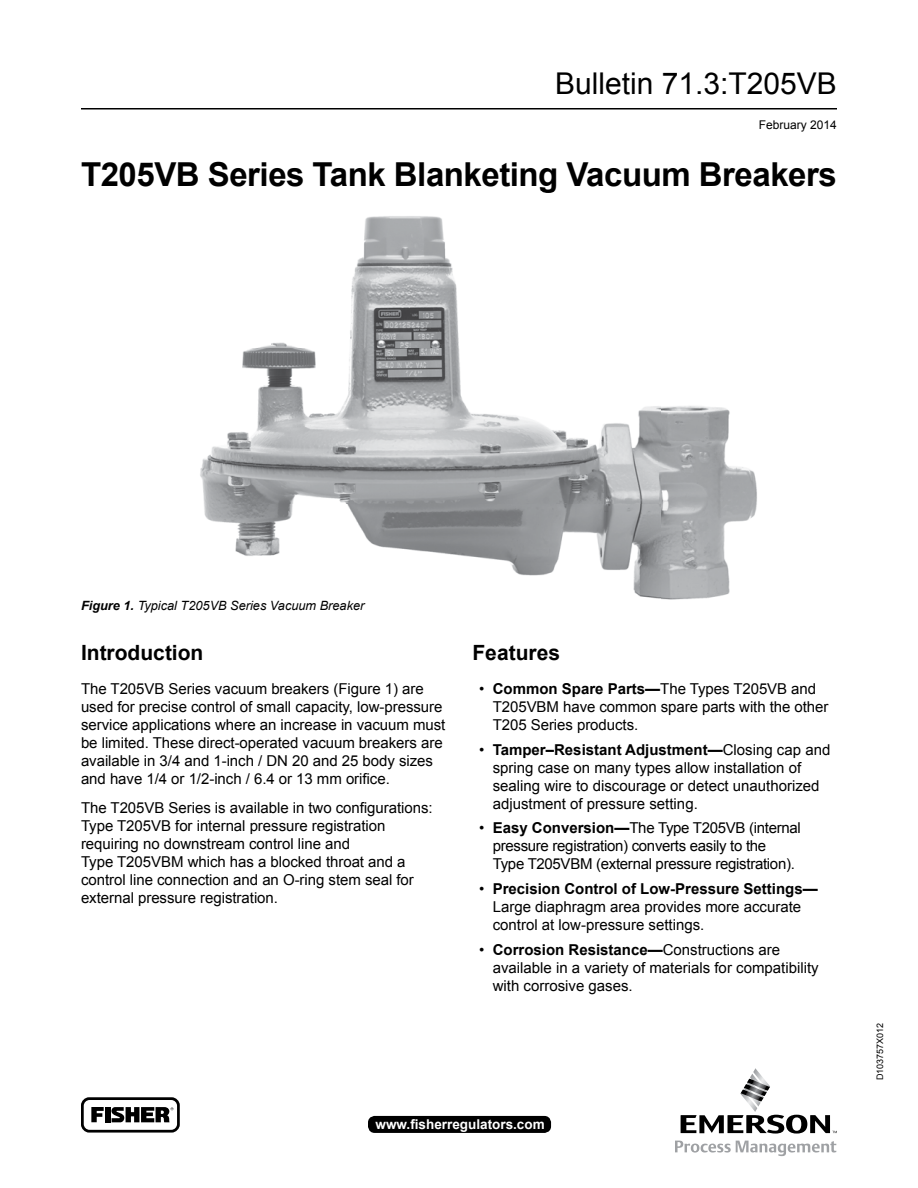
<style>
.page{position:relative;width:918px;height:1188px;background:#fff}
.page>*{position:absolute;margin:0;border:0;box-sizing:border-box;transform-origin:0 0}
.t1{font:700 33px "Arial";letter-spacing:-.015em;color:#000}
.t2{font:30px "Arial";color:#000}
.t3{font:700 21px "Arial";color:#000}
.t4{font:15px/18px "Arial";letter-spacing:-.005em;color:#000}
.t5{font:700 13.5px "Arial";color:#fff}
.t6{font:italic 12.75px "Arial";color:#000}
.t7{font:12px "Arial";color:#000}
.t8{font:9px "Arial";color:#000}
.s1{font-weight:700}
</style>
<div class="page">
<hr style="left:81px;top:108px;width:756px;height:2px;background:#000">
<svg style="left:681px;top:1068px;width:156px;height:66px"></svg>
<svg style="left:675px;top:1141px;width:161px;height:15px"></svg>
<svg style="left:81px;top:1097px;width:99px;height:36px"></svg>
<div style="left:369px;top:1117px;width:181px;height:15px;background:#000;border-radius:6px"></div>
<div style="left:368px;top:1116px;width:183px;height:17px;border:2px solid #000;border-radius:6px"></div>
<img style="left:200px;top:191px;width:557px;height:409px">
<h2 class="t2" style="left:555px;top:64px;width:283px">Bulletin 71.3:T205VB</h2>
<p class="t7" style="left:759px;top:117px;width:80px">February 2014</p>
<h1 class="t1" style="left:81px;top:152px;width:757px">T205VB Series Tank Blanketing Vacuum Breakers</h1>
<p class="t6" style="left:81px;top:597px;width:285px"><span class="s1">Figure 1.</span> Typical T205VB Series Vacuum Breaker</p>
<h3 class="t3" style="left:81px;top:638px;width:124px">Introduction</h3>
<p class="t4" style="left:81px;top:680px;width:366px">The T205VB Series vacuum breakers (Figure 1) are used for precise control of small capacity, low-pressure service applications where an increase in vacuum must be limited. These direct-operated vacuum breakers are available in 3/4 and 1-inch / DN 20 and 25 body sizes and have 1/4 or 1/2-inch / 6.4 or 13 mm orifice.</p>
<p class="t4" style="left:81px;top:799px;width:353px">The T205VB Series is available in two configurations:<br>Type T205VB for internal pressure registration requiring no downstream control line and<br>Type T205VBM which has a blocked throat and a control line connection and an O-ring stem seal for external pressure registration.</p>
<h3 class="t3" style="left:472px;top:638px;width:89px">Features</h3>
<p class="t4" style="left:493px;top:680px;width:337px;text-indent:-14px">• <span class="s1">Common Spare Parts—</span>The Types T205VB and<br>T205VBM have common spare parts with the other<br>T205 Series products.</p>
<p class="t4" style="left:493px;top:740px;width:339px;text-indent:-14px">• <span class="s1">Tamper–Resistant Adjustment—</span>Closing cap and spring case on many types allow installation of sealing wire to discourage or detect unauthorized adjustment of pressure setting.</p>
<p class="t4" style="left:493px;top:819px;width:310px;text-indent:-14px">• <span class="s1">Easy Conversion—</span>The Type T205VB (internal pressure registration) converts easily to the<br>Type T205VBM (external pressure registration).</p>
<p class="t4" style="left:493px;top:880px;width:327px;text-indent:-14px">• <span class="s1">Precision Control of low-Pressure Settings—<br></span>Large diaphragm area provides more accurate control at low-pressure settings.</p>
<p class="t4" style="left:493px;top:941px;width:327px;text-indent:-14px">• <span class="s1">Corrosion Resistance—</span>Constructions are available in a variety of materials for compatibility with corrosive gases.</p>
<p class="t5" style="left:376px;top:1115px;width:171px">www.fisherregulators.com</p>
<p class="t8" style="left:874px;top:1080px;width:59px;rotate:-90deg">D103757X012</p>
</div>
